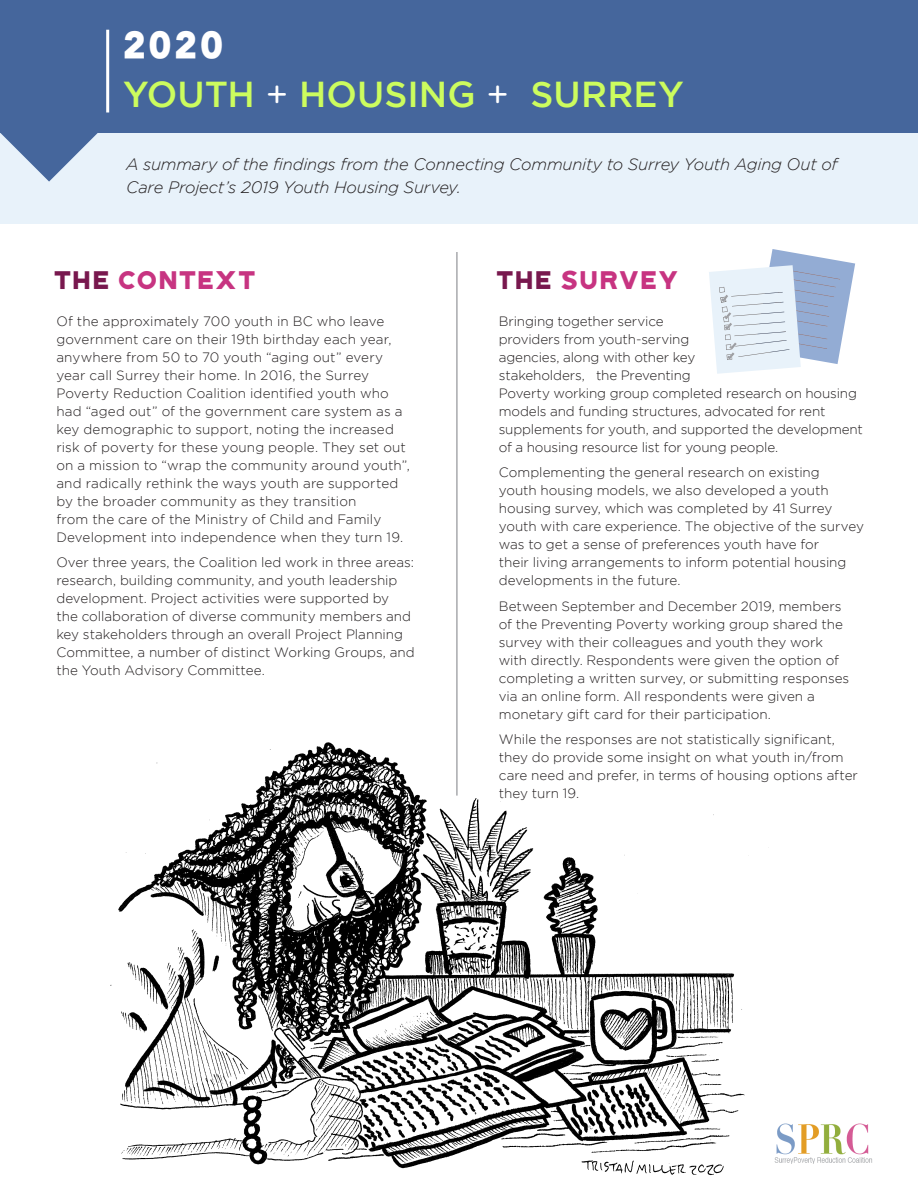
<style>
.page{position:relative;width:918px;height:1188px;background:#fff}
.page>*{position:absolute;margin:0;border:0;box-sizing:border-box;transform-origin:0 0}
.t1{font:37.5px "Bourbon Grotesque";color:#fff}
.t2{font:500 36px "Gotham";color:#ccfc5e}
.t3{font:25.5px "Bourbon Grotesque";letter-spacing:-.01em;color:#c73481}
.Main_Text{font:italic 300 16.5px/22.5px "Gotham";letter-spacing:-.015em;color:#231f20}
.Main_Text-2{font:300 13.5px/18px "Gotham";color:#231f20}
.s1{font-family:"Gotham Rounded";font-weight:400;color:#fff}
.s2{color:#78184e}
</style>
<div class="page">
<img style="left:804px;top:1124px;width:69px;height:39px">
<div style="left:0;top:0;width:918px;height:134px;background:#45669c"></div>
<div style="left:0;top:133px;width:918px;height:91px;background:#e8f2fa"></div>
<hr style="left:456px;top:252px;width:2px;height:544px;background:#a8a9ad">
<svg style="left:709px;top:249px;width:146px;height:125px"></svg>
<img style="left:110px;top:739px;width:694px;height:437px">
<svg style="left:0;top:83px;width:110px;height:99px"></svg>
<hr style="left:106px;top:30px;width:3px;height:82px;background:#fff">
<p class="t1" style="left:125px;top:28px;width:104px">2020</p>
<p class="t2" style="left:123px;top:74px;width:562px">YOUTH <span class="s1">+</span> HOUSING <span class="s1">+</span> SURREY</p>
<p class="Main_Text" style="left:126px;top:153px;width:713px">A summary of the findings from the Connecting Community to Surrey Youth Aging Out of<br>Care Project’s 2019 Youth Housing Survey.</p>
<p class="t3" style="left:55px;top:268px;width:205px"><span class="s2">THE</span> CONTEXT</p>
<p class="Main_Text-2" style="left:56px;top:312px;width:355px">Of the approximately 700 youth in BC who leave government care on their 19th birthday each year, anywhere from 50 to 70 youth “aging out” every year call Surrey their home. In 2016, the Surrey Poverty Reduction Coalition identified youth who had “aged out” of the government care system as a key demographic to support, noting the increased risk of poverty for these young people. They set out on a mission to “wrap the community around youth”, and radically rethink the ways youth are supported by the broader community as they transition<br>from the care of the Ministry of Child and Family Development into independence when they turn 19.</p>
<p class="Main_Text-2" style="left:56px;top:553px;width:360px">Over three years, the Coalition led work in three areas: research, building community, and youth leadership development. Project activities were supported by<br>the collaboration of diverse community members and key stakeholders through an overall Project Planning Committee, a number of distinct Working Groups, and the Youth Advisory Committee.</p>
<p class="t3" style="left:497px;top:268px;width:186px"><span class="s2">THE</span> SURVEY</p>
<p class="Main_Text-2" style="left:499px;top:312px;width:366px">Bringing together service<br>providers from youth-serving<br>agencies, along with other key<br>stakeholders, the Preventing<br>Poverty working group completed research on housing models and funding structures, advocated for rent supplements for youth, and supported the development of a housing resource list for young people.</p>
<p class="Main_Text-2" style="left:499px;top:463px;width:367px">Complementing the general research on existing<br>youth housing models, we also developed a youth housing survey, which was completed by 41 Surrey youth with care experience. The objective of the survey was to get a sense of preferences youth have for<br>their living arrangements to inform potential housing developments in the future.</p>
<p class="Main_Text-2" style="left:499px;top:597px;width:352px">Between September and December 2019, members of the Preventing Poverty working group shared the survey with their colleagues and youth they work with directly. Respondents were given the option of completing a written survey, or submitting responses via an online form. All respondents were given a monetary gift card for their participation.</p>
<p class="Main_Text-2" style="left:499px;top:730px;width:361px">While the responses are not statistically significant, they do provide some insight on what youth in/from care need and prefer, in terms of housing options after they turn 19.</p>
</div>
